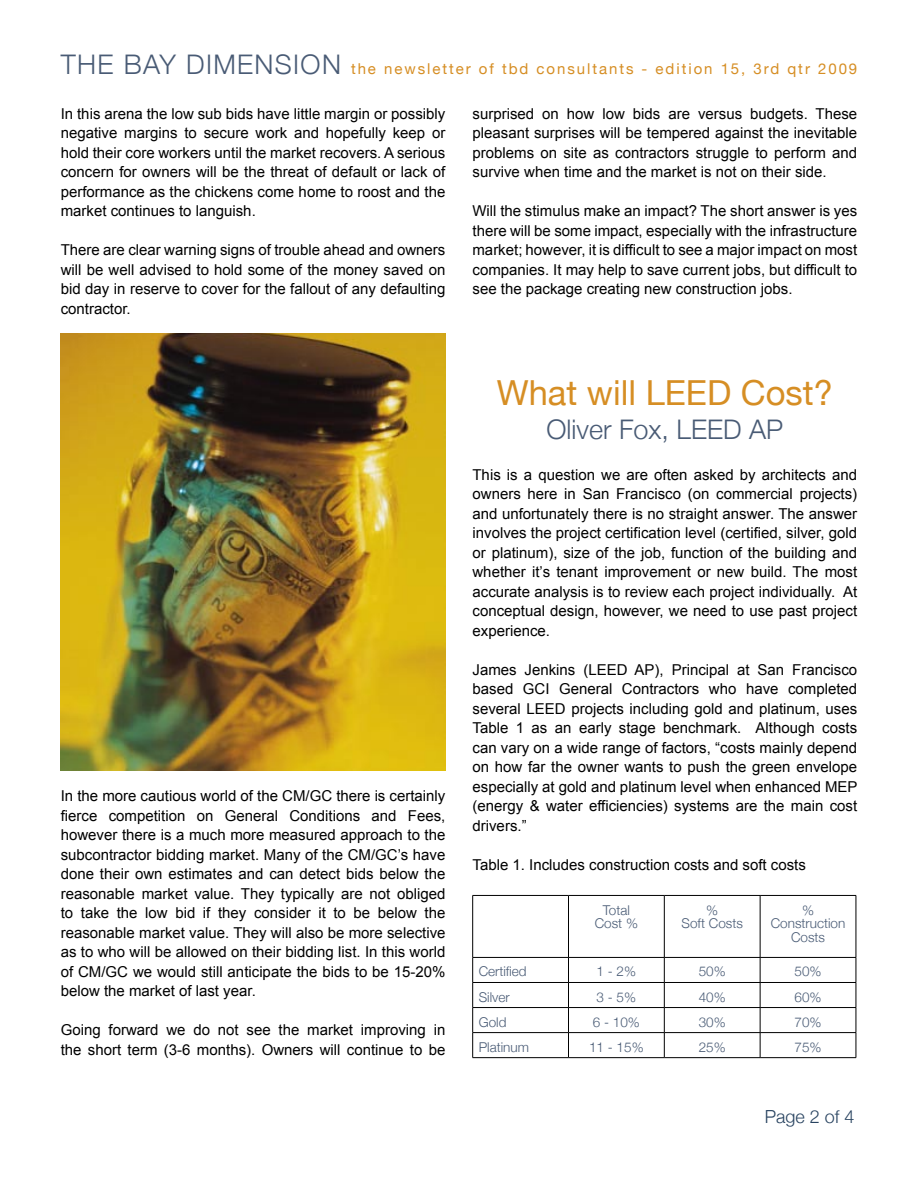
<style>
.page{position:relative;width:918px;height:1188px;background:#fff}
.page>*{position:absolute;margin:0;border:0;box-sizing:border-box;transform-origin:0 0}
.Article_title-end{font:34.5px "Helvetica Neue";color:#d68e24}
.Author{font:300 27px "Helvetica Neue";color:#495b75}
.Author-2{font:300 27px "Helvetica Neue";letter-spacing:.05em;color:#495b75}
.page_number{font:300 18px "Helvetica Neue";color:#284360}
.Main_paragraphs{font:15px/19.5px "Arial";color:#000;text-align:justify}
.t1{font:15px "Helvetica Neue";letter-spacing:.13em;color:#d68e24}
.Table_text{font:300 13.5px/13.5px "Helvetica Neue";color:#495b75;text-align:center}
</style>
<div class="page">
<hr style="left:472px;top:895px;width:96px;height:1px;background:#000">
<hr style="left:472px;top:896px;width:1px;height:61px;background:#000">
<hr style="left:568px;top:895px;width:96px;height:1px;background:#000">
<hr style="left:568px;top:896px;width:1px;height:61px;background:#000">
<hr style="left:664px;top:895px;width:96px;height:1px;background:#000">
<hr style="left:664px;top:896px;width:1px;height:61px;background:#000">
<hr style="left:760px;top:895px;width:96px;height:1px;background:#000">
<hr style="left:760px;top:896px;width:1px;height:61px;background:#000">
<hr style="left:856px;top:896px;width:1px;height:61px;background:#000">
<hr style="left:472px;top:957px;width:96px;height:1px;background:#000">
<hr style="left:568px;top:957px;width:96px;height:1px;background:#000">
<hr style="left:664px;top:957px;width:96px;height:1px;background:#000">
<hr style="left:760px;top:957px;width:96px;height:1px;background:#000">
<hr style="left:472px;top:982px;width:96px;height:1px;background:#000">
<hr style="left:568px;top:982px;width:96px;height:1px;background:#000">
<hr style="left:664px;top:982px;width:96px;height:1px;background:#000">
<hr style="left:760px;top:982px;width:96px;height:1px;background:#000">
<hr style="left:472px;top:1007px;width:96px;height:1px;background:#000">
<hr style="left:568px;top:1007px;width:96px;height:1px;background:#000">
<hr style="left:664px;top:1007px;width:96px;height:1px;background:#000">
<hr style="left:760px;top:1007px;width:96px;height:1px;background:#000">
<hr style="left:472px;top:1032px;width:96px;height:1px;background:#000">
<svg style="left:472px;top:958px;width:1px;height:99px"></svg>
<hr style="left:568px;top:1032px;width:96px;height:1px;background:#000">
<svg style="left:568px;top:958px;width:1px;height:99px"></svg>
<hr style="left:664px;top:1032px;width:96px;height:1px;background:#000">
<svg style="left:664px;top:958px;width:1px;height:99px"></svg>
<hr style="left:760px;top:1032px;width:96px;height:1px;background:#000">
<svg style="left:760px;top:958px;width:1px;height:99px"></svg>
<svg style="left:856px;top:958px;width:1px;height:99px"></svg>
<hr style="left:472px;top:1057px;width:96px;height:1px;background:#000">
<hr style="left:568px;top:1057px;width:96px;height:1px;background:#000">
<hr style="left:664px;top:1057px;width:96px;height:1px;background:#000">
<hr style="left:760px;top:1057px;width:96px;height:1px;background:#000">
<img style="left:61px;top:333px;width:384px;height:438px">
<p class="Author-2" style="left:61px;top:48px;width:282px">THE BAY DIMENSION</p>
<p class="t1" style="left:351px;top:60px;width:508px">the newsletter of tbd consultants - edition 15, 3rd qtr 2009</p>
<p class="Main_paragraphs" style="left:61px;top:104px;width:386px">In this arena the low sub bids have little margin or possibly negative margins to secure work and hopefully keep or hold their core workers until the market recovers. A serious concern for owners will be the threat of default or lack of performance as the chickens come home to roost and the market continues to languish.</p>
<p class="Main_paragraphs" style="left:61px;top:241px;width:386px">There are clear warning signs of trouble ahead and owners will be well advised to hold some of the money saved on bid day in reserve to cover for the fallout of any defaulting contractor.</p>
<p class="Main_paragraphs" style="left:61px;top:786px;width:386px">In the more cautious world of the CM/GC there is certainly fierce competition on General Conditions and Fees, however there is a much more measured approach to the subcontractor bidding market. Many of the CM/GC’s have done their own estimates and can detect bids below the reasonable market value. They typically are not obliged to take the low bid if they consider it to be below the reasonable market value. They will also be more selective as to who will be allowed on their bidding list. In this world of CM/GC we would still anticipate the bids to be 15-20% below the market of last year.</p>
<p class="Main_paragraphs" style="left:61px;top:1020px;width:386px">Going forward we do not see the market improving in the short term (3-6 months). Owners will continue to be</p>
<p class="Main_paragraphs" style="left:472px;top:104px;width:386px">surprised on how low bids are versus budgets. These pleasant surprises will be tempered against the inevitable problems on site as contractors struggle to perform and survive when time and the market is not on their side.</p>
<p class="Main_paragraphs" style="left:472px;top:202px;width:386px">Will the stimulus make an impact? The short answer is yes there will be some impact, especially with the infrastructure market; however, it is difficult to see a major impact on most companies. It may help to save current jobs, but difficult to see the package creating new construction jobs.</p>
<p class="Article_title-end" style="left:497px;top:372px;width:338px">What will LEED Cost?</p>
<p class="Author" style="left:547px;top:413px;width:238px">Oliver Fox, LEED AP</p>
<p class="Main_paragraphs" style="left:472px;top:465px;width:386px">This is a question we are often asked by architects and owners here in San Francisco (on commercial projects) and unfortunately there is no straight answer. The answer involves the project certification level (certified, silver, gold or platinum), size of the job, function of the building and whether it’s tenant improvement or new build. The most accurate analysis is to review each project individually. At conceptual design, however, we need to use past project experience.</p>
<p class="Main_paragraphs" style="left:472px;top:660px;width:387px">James Jenkins (LEED AP), Principal at San Francisco based GCI General Contractors who have completed several LEED projects including gold and platinum, uses Table 1 as an early stage benchmark. Although costs can vary on a wide range of factors, “costs mainly depend on how far the owner wants to push the green envelope especially at gold and platinum level when enhanced MEP (energy &amp; water efficiencies) systems are the main cost drivers.”</p>
<p class="Main_paragraphs" style="left:472px;top:855px;width:335px">Table 1. Includes construction costs and soft costs</p>
<p class="Table_text" style="left:603px;top:903px;width:29px">Total</p>
<p class="Table_text" style="left:595px;top:916px;width:45px">Cost %</p>
<p class="Table_text" style="left:706px;top:903px;width:14px">%</p>
<p class="Table_text" style="left:682px;top:916px;width:63px">Soft Costs</p>
<p class="Table_text" style="left:771px;top:903px;width:76px">%<br>Construction<br>Costs</p>
<p class="Table_text" style="left:479px;top:965px;width:50px">Certified</p>
<p class="Table_text" style="left:597px;top:965px;width:41px">1 - 2%</p>
<p class="Table_text" style="left:699px;top:965px;width:29px">50%</p>
<p class="Table_text" style="left:795px;top:965px;width:29px">50%</p>
<p class="Table_text" style="left:479px;top:990px;width:33px">Silver</p>
<p class="Table_text" style="left:597px;top:990px;width:41px">3 - 5%</p>
<p class="Table_text" style="left:699px;top:990px;width:29px">40%</p>
<p class="Table_text" style="left:795px;top:990px;width:29px">60%</p>
<p class="Table_text" style="left:479px;top:1015px;width:29px">Gold</p>
<p class="Table_text" style="left:593px;top:1015px;width:49px">6 - 10%</p>
<p class="Table_text" style="left:699px;top:1015px;width:29px">30%</p>
<p class="Table_text" style="left:795px;top:1015px;width:29px">70%</p>
<p class="Table_text" style="left:479px;top:1040px;width:52px">Platinum</p>
<p class="Table_text" style="left:589px;top:1040px;width:56px">11 - 15%</p>
<p class="Table_text" style="left:699px;top:1040px;width:29px">25%</p>
<p class="Table_text" style="left:795px;top:1040px;width:29px">75%</p>
<p class="page_number" style="left:765px;top:1105px;width:91px">Page 2 of 4</p>
</div>
